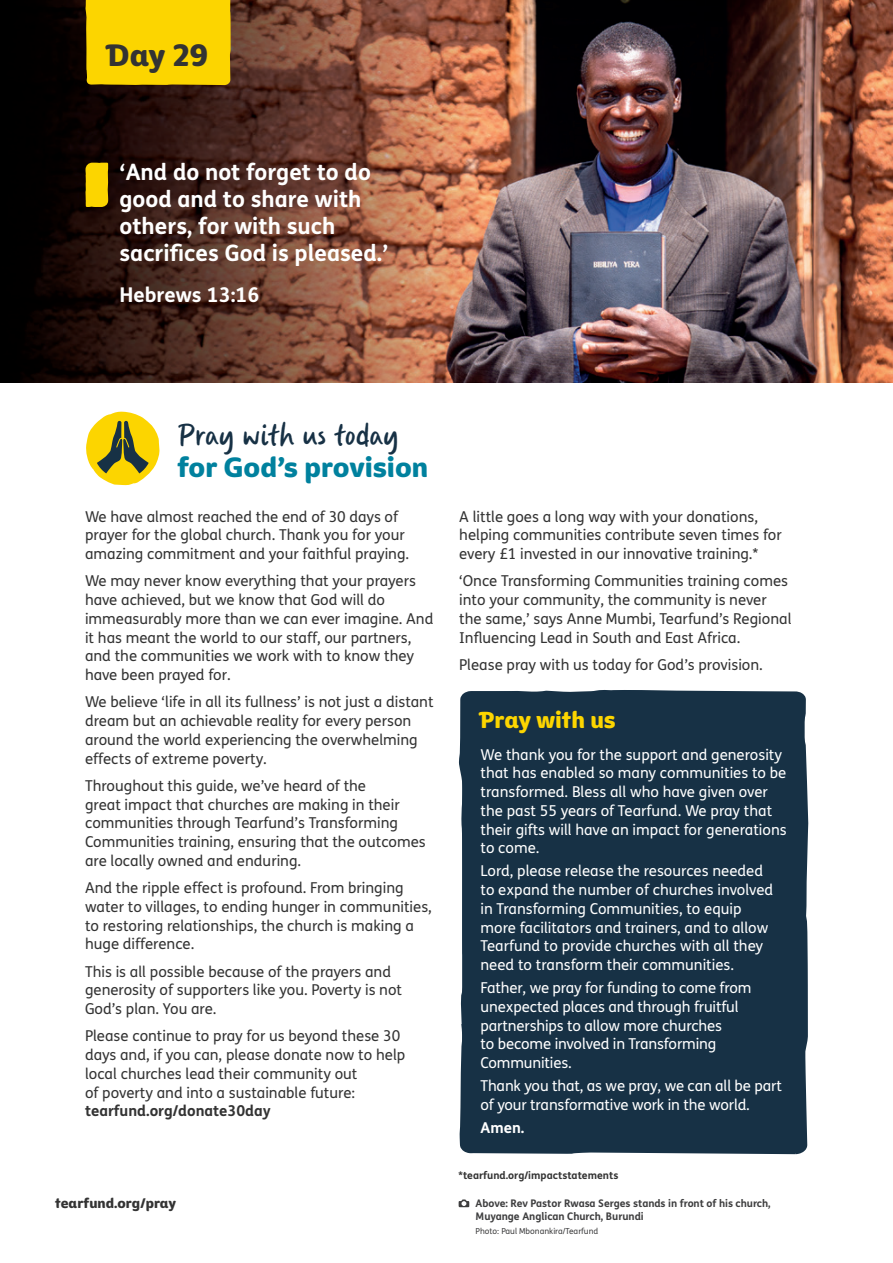
<style>
.page{position:relative;width:893px;height:1263px;background:#fff}
.page>*{position:absolute;margin:0;border:0;box-sizing:border-box;transform-origin:0 0}
.Main_Heading{font:34.5px "Gander";color:#173145}
.Intro_02{font:30px "Tearfund Sans";color:#333}
.Main_Heading-2{font:27px "Tearfund Sans";color:#00819e}
.t1{font:700 22.65px/27.2px "FS Me";color:#fff}
.t2{font:22.5px "Tearfund Sans";color:#fcd500}
.t3{font:700 20.4px "FS Me";color:#fff}
.Body_Copy{font:15px/18.8px "FS Me";color:#333}
.Body_Copy-2{font:15px/18.8px "FS Me";color:#fff}
.Body_Copy-3{font:700 15px "FS Me";color:#fff}
.t4{font:13.5px "Tearfund Sans";color:#333}
.t5{font:700 10.5px/12.6px "FS Me";letter-spacing:-.005em;color:#3e3e3f}
.Body_Copy-4{font:700 10.5px "FS Me";color:#333}
.t6{font:8.25px "FS Me";color:#3e3e3f}
.s1{font-weight:700}
</style>
<div class="page">
<svg style="left:458px;top:690px;width:351px;height:518px;background:#354b5d"></svg>
<img style="left:0;top:0;width:893px;height:383px">
<div style="left:85px;top:0;width:146px;height:85px;background:#fcd500"></div>
<svg style="left:86px;top:411px;width:74px;height:74px"></svg>
<svg style="left:85px;top:163px;width:23px;height:44px"></svg>
<svg style="left:459px;top:1199px;width:10px;height:8px"></svg>
<p class="Intro_02" style="left:108px;top:28px;width:102px">Day 29</p>
<p class="t1" style="left:119px;top:157px;width:270px">‘And do not forget to do good and to share with others, for with such sacrifices God is pleased.’</p>
<p class="t3" style="left:119px;top:279px;width:142px">Hebrews 13:16</p>
<p class="Main_Heading" style="left:177px;top:416px;width:223px">Pray with us today</p>
<p class="Main_Heading-2" style="left:177px;top:443px;width:252px">for God’s provision</p>
<p class="Body_Copy" style="left:85px;top:507px;width:326px">We have almost reached the end of 30 days of prayer for the global church. Thank you for your amazing commitment and your faithful praying.</p>
<p class="Body_Copy" style="left:85px;top:571px;width:350px">We may never know everything that your prayers have achieved, but we know that God will do immeasurably more than we can ever imagine. And it has meant the world to our staff, our partners, and the communities we work with to know they have been prayed for.</p>
<p class="Body_Copy" style="left:85px;top:692px;width:350px">We believe ‘life in all its fullness’ is not just a distant dream but an achievable reality for every person around the world experiencing the overwhelming effects of extreme poverty.</p>
<p class="Body_Copy" style="left:85px;top:776px;width:342px">Throughout this guide, we’ve heard of the<br>great impact that churches are making in their communities through Tearfund’s Transforming Communities training, ensuring that the outcomes are locally owned and enduring.</p>
<p class="Body_Copy" style="left:85px;top:878px;width:348px">And the ripple effect is profound. From bringing water to villages, to ending hunger in communities, to restoring relationships, the church is making a huge difference.</p>
<p class="Body_Copy" style="left:85px;top:962px;width:319px">This is all possible because of the prayers and generosity of supporters like you. Poverty is not<br>God’s plan. You are.</p>
<p class="Body_Copy" style="left:85px;top:1026px;width:322px">Please continue to pray for us beyond these 30 days and, if you can, please donate now to help local churches lead their community out<br>of poverty and into a sustainable future: <span class="s1">tearfund.org/donate30day</span></p>
<p class="t4" style="left:55px;top:1190px;width:122px">tearfund.org/pray</p>
<p class="Body_Copy" style="left:459px;top:507px;width:324px">A little goes a long way with your donations, helping communities contribute seven times for every £1 invested in our innovative training.*</p>
<p class="Body_Copy" style="left:459px;top:571px;width:334px">‘Once Transforming Communities training comes into your community, the community is never the same,’ says Anne Mumbi, Tearfund’s Regional Influencing Lead in South and East Africa.</p>
<p class="Body_Copy" style="left:459px;top:655px;width:305px">Please pray with us today for God’s provision.</p>
<p class="t2" style="left:480px;top:699px;width:137px">Pray with us</p>
<p class="Body_Copy-2" style="left:480px;top:745px;width:308px">We thank you for the support and generosity that has enabled so many communities to be transformed. Bless all who have given over the past 55 years of Tearfund. We pray that their gifts will have an impact for generations to come.</p>
<p class="Body_Copy-2" style="left:480px;top:861px;width:294px">Lord, please release the resources needed to expand the number of churches involved in Transforming Communities, to equip more facilitators and trainers, and to allow Tearfund to provide churches with all they need to transform their communities.</p>
<p class="Body_Copy-2" style="left:480px;top:978px;width:272px">Father, we pray for funding to come from unexpected places and through fruitful partnerships to allow more churches<br>to become involved in Transforming Communities.</p>
<p class="Body_Copy-2" style="left:480px;top:1076px;width:303px">Thank you that, as we pray, we can all be part of your transformative work in the world.</p>
<p class="Body_Copy-3" style="left:480px;top:1116px;width:46px">Amen.</p>
<p class="Body_Copy-4" style="left:459px;top:1167px;width:161px">*tearfund.org/impactstatements</p>
<p class="t5" style="left:476px;top:1197px;width:297px">Above: Rev Pastor Rwasa Serges stands in front of his church,<br>Muyange Anglican Church, Burundi</p>
<p class="t6" style="left:476px;top:1225px;width:124px">Photo: Paul Mbonankira/Tearfund</p>
</div>
